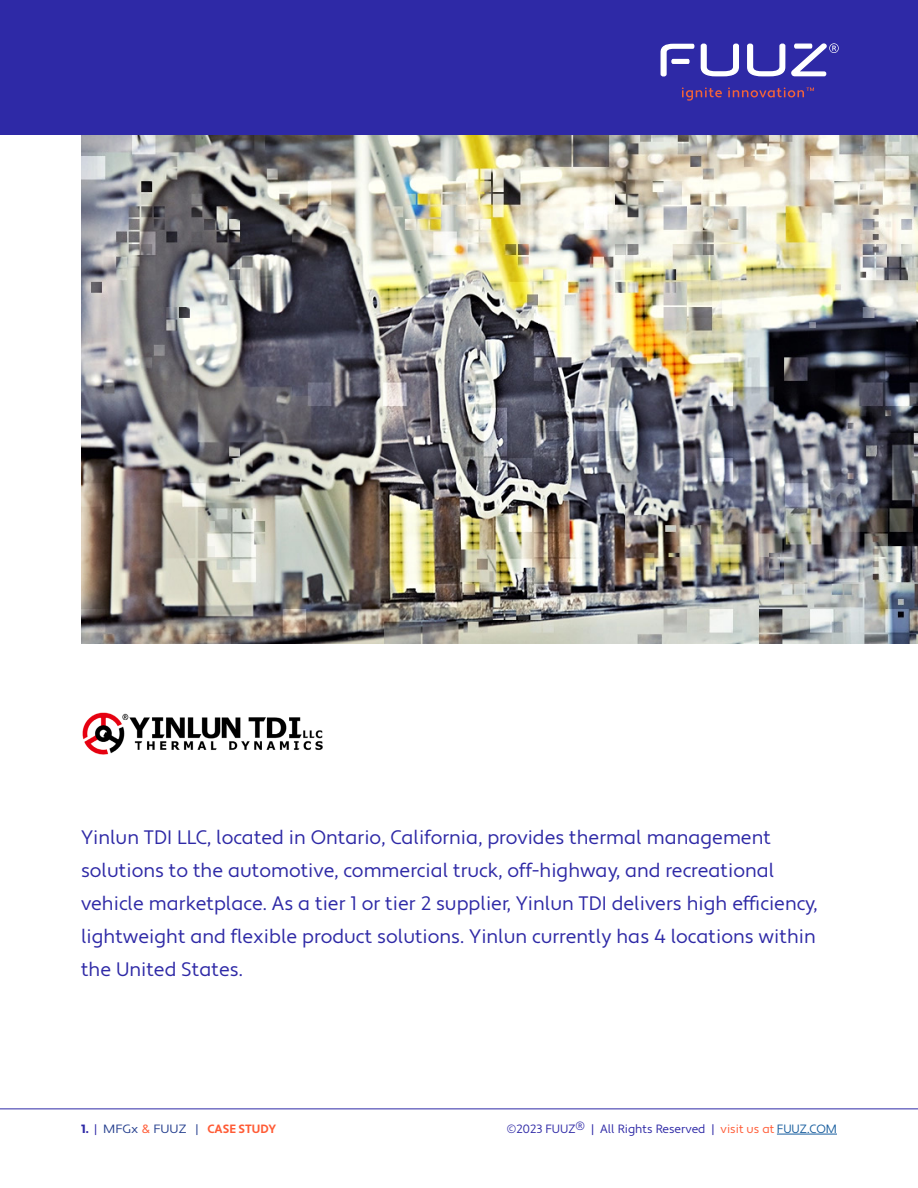
<style>
.page{position:relative;width:918px;height:1188px;background:#fff}
.page>*{position:absolute;margin:0;border:0;box-sizing:border-box;transform-origin:0 0}
.t1{font:19.5px/33px "Apertura";color:#2e29a6}
.t2{font:12px "Apertura";color:#2e29a6}
.t3{font:12px "Apertura";color:#253f8e;scale:1.1 1}
.s1{font-weight:900;color:#2e29a6}
.s2{color:#2e29a6}
.s3{color:#ff5b35}
.s4{font-weight:700;color:#ff5b35}
.s5{color:#175d9e}
</style>
<div class="page">
<hr style="left:0;top:1108px;width:918px;height:1px;background:#2e29a6">
<hr style="left:777px;top:1134px;width:60px;height:1px;background:#175d9e">
<img style="left:81px;top:135px;width:837px;height:509px">
<div style="left:0;top:0;width:918px;height:135px;background:#2e29a6"></div>
<svg style="left:682px;top:88px;width:40px;height:13px"></svg>
<svg style="left:728px;top:88px;width:86px;height:9px"></svg>
<svg style="left:660px;top:43px;width:79px;height:34px"></svg>
<svg style="left:747px;top:43px;width:92px;height:34px"></svg>
<img style="left:82px;top:712px;width:241px;height:43px">
<p class="t1" style="left:81px;top:821px;width:738px">Yinlun TDI LLC, located in Ontario, California, provides thermal management solutions to the automotive, commercial truck, off-highway, and recreational vehicle marketplace. As a tier 1 or tier 2 supplier, Yinlun TDI delivers high efficiency, lightweight and flexible product solutions. Yinlun currently has 4 locations within the United States.</p>
<p class="t3" style="left:81px;top:1121px;width:179px"><span class="s1">1.</span> <span class="s2">|</span> MFGx <span class="s3">&amp;</span> FUUZ | <span class="s4">CASE STUDY</span></p>
<p class="t2" style="left:507px;top:1121px;width:332px">©2023 FUUZ® | All Rights Reserved | <span class="s3">visit us at</span> <span class="s5">FUUZ.COM</span></p>
</div>
